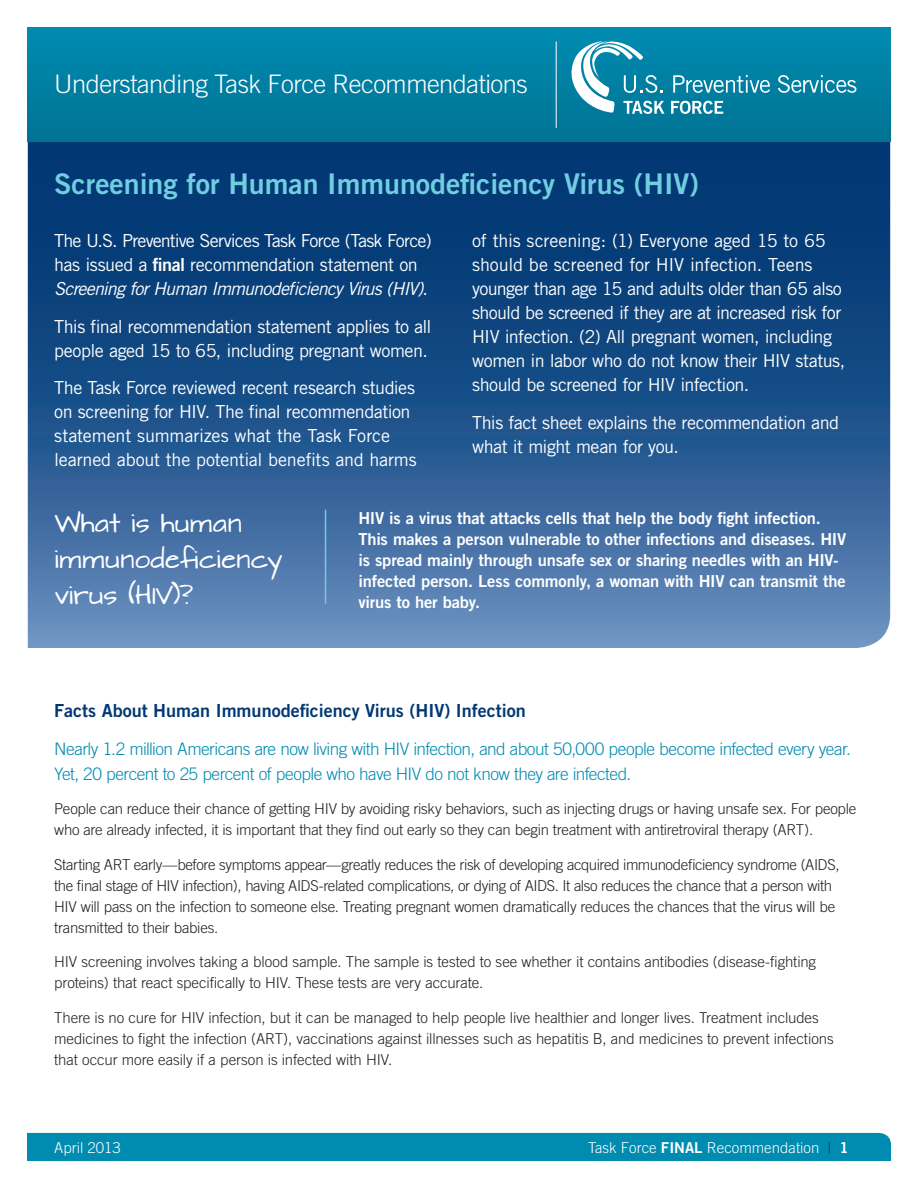
<style>
.page{position:relative;width:918px;height:1188px;background:#fff}
.page>*{position:absolute;margin:0;border:0;box-sizing:border-box;transform-origin:0 0}
.t1{font:28.5px "Trade Gothic Bold Two";color:#71cee1}
.t2{font:300 25.5px "Trade Gothic";letter-spacing:-.02em;color:#fff}
.t3{font:22.5px/36px "Architects Daughter";letter-spacing:.01em;color:#fff}
.t4{font:18px/24px "Trade Gothic";letter-spacing:-.025em;color:#fff}
.t5{font:18px "Trade Gothic Bold Two";color:#013874}
.t6{font:300 17.25px/24.8px "Trade Gothic";letter-spacing:-.03em;color:#008bb0}
.t7{font:16.5px/21px "Trade Gothic Bold Two";letter-spacing:-.01em;color:#fff}
.t8{font:300 15px/21px "Trade Gothic";letter-spacing:-.015em;color:#231f20}
.t9{font:300 15px "Trade Gothic";color:#fff}
.s1{font-family:"Trade Gothic Bold Two"}
.s2{font-style:italic}
.s3{font-family:"Trade Gothic Bold Two";font-weight:400}
.s4{color:#013874}
</style>
<div class="page">
<svg style="left:28px;top:141px;width:862px;height:507px;background:#24578e"></svg>
<div style="left:28px;top:27px;width:862px;height:114px;background:linear-gradient(to bottom,#008cb1,#007394)"></div>
<hr style="left:556px;top:42px;width:1px;height:86px;background:#fff">
<svg style="left:778px;top:75px;width:78px;height:18px"></svg>
<svg style="left:671px;top:101px;width:52px;height:13px"></svg>
<svg style="left:568px;top:41px;width:96px;height:73px"></svg>
<svg style="left:673px;top:75px;width:97px;height:18px;background:#44a1bb"></svg>
<div style="left:27px;top:1133px;width:864px;height:28px;background:#008bb0"></div>
<hr style="left:325px;top:510px;width:1px;height:94px;background:#71cee1">
<h1 class="t2" style="left:54px;top:69px;width:475px">Understanding Task Force Recommendations</h1>
<h1 class="t1" style="left:54px;top:166px;width:646px">Screening for Human Immunodeficiency Virus (HIV)</h1>
<p class="t4" style="left:54px;top:229px;width:379px">The U.S. Preventive Services Task Force (Task Force) has issued a <span class="s1">final</span> recommendation statement on<br><span class="s2">Screening for Human Immunodeficiency Virus (HIV)</span>.</p>
<p class="t4" style="left:54px;top:314px;width:379px">This final recommendation statement applies to all people aged 15 to 65, including pregnant women.</p>
<p class="t4" style="left:54px;top:376px;width:364px">The Task Force reviewed recent research studies on screening for HIV. The final recommendation statement summarizes what the Task Force learned about the potential benefits and harms</p>
<p class="t4" style="left:472px;top:229px;width:375px">of this screening: (1) Everyone aged 15 to 65 should be screened for HIV infection. Teens younger than age 15 and adults older than 65 also should be screened if they are at increased risk for HIV infection. (2) All pregnant women, including women in labor who do not know their HIV status, should be screened for HIV infection.</p>
<p class="t4" style="left:472px;top:410px;width:368px">This fact sheet explains the recommendation and what it might mean for you.</p>
<h1 class="t3" style="left:54px;top:506px;width:230px">What is human immunodeficiency virus (HIV)?</h1>
<p class="t7" style="left:359px;top:508px;width:489px">HIV is a virus that attacks cells that help the body fight infection.<br>This makes a person vulnerable to other infections and diseases. HIV is spread mainly through unsafe sex or sharing needles with an HIV&shy;infected person. Less commonly, a woman with HIV can transmit the virus to her baby.</p>
<p class="t5" style="left:54px;top:699px;width:473px">Facts About Human Immunodeficiency Virus (HIV) Infection</p>
<h3 class="t6" style="left:54px;top:736px;width:798px">Nearly 1.2 million Americans are now living with HIV infection, and about 50,000 people become infected every year.<br>Yet, 20 percent to 25 percent of people who have HIV do not know they are infected.</h3>
<p class="t8" style="left:54px;top:798px;width:804px">People can reduce their chance of getting HIV by avoiding risky behaviors, such as injecting drugs or having unsafe sex. For people who are already infected, it is important that they find out early so they can begin treatment with antiretroviral therapy (ART).</p>
<p class="t8" style="left:54px;top:854px;width:787px">Starting ART early—before symptoms appear—greatly reduces the risk of developing acquired immunodeficiency syndrome (AIDS, the final stage of HIV infection), having AIDS-related complications, or dying of AIDS. It also reduces the chance that a person with HIV will pass on the infection to someone else. Treating pregnant women dramatically reduces the chances that the virus will be transmitted to their babies.</p>
<p class="t8" style="left:54px;top:951px;width:763px">HIV screening involves taking a blood sample. The sample is tested to see whether it contains antibodies (disease-fighting proteins) that react specifically to HIV. These tests are very accurate.</p>
<p class="t8" style="left:54px;top:1007px;width:781px">There is no cure for HIV infection, but it can be managed to help people live healthier and longer lives. Treatment includes medicines to fight the infection (ART), vaccinations against illnesses such as hepatitis B, and medicines to prevent infections that occur more easily if a person is infected with HIV.</p>
<p class="t9" style="left:54px;top:1138px;width:68px">April 2013</p>
<p class="t9" style="left:588px;top:1138px;width:262px">Task Force <span class="s3">FINAL</span> Recommendation <span class="s4">|</span> <span class="s3">1</span></p>
</div>
